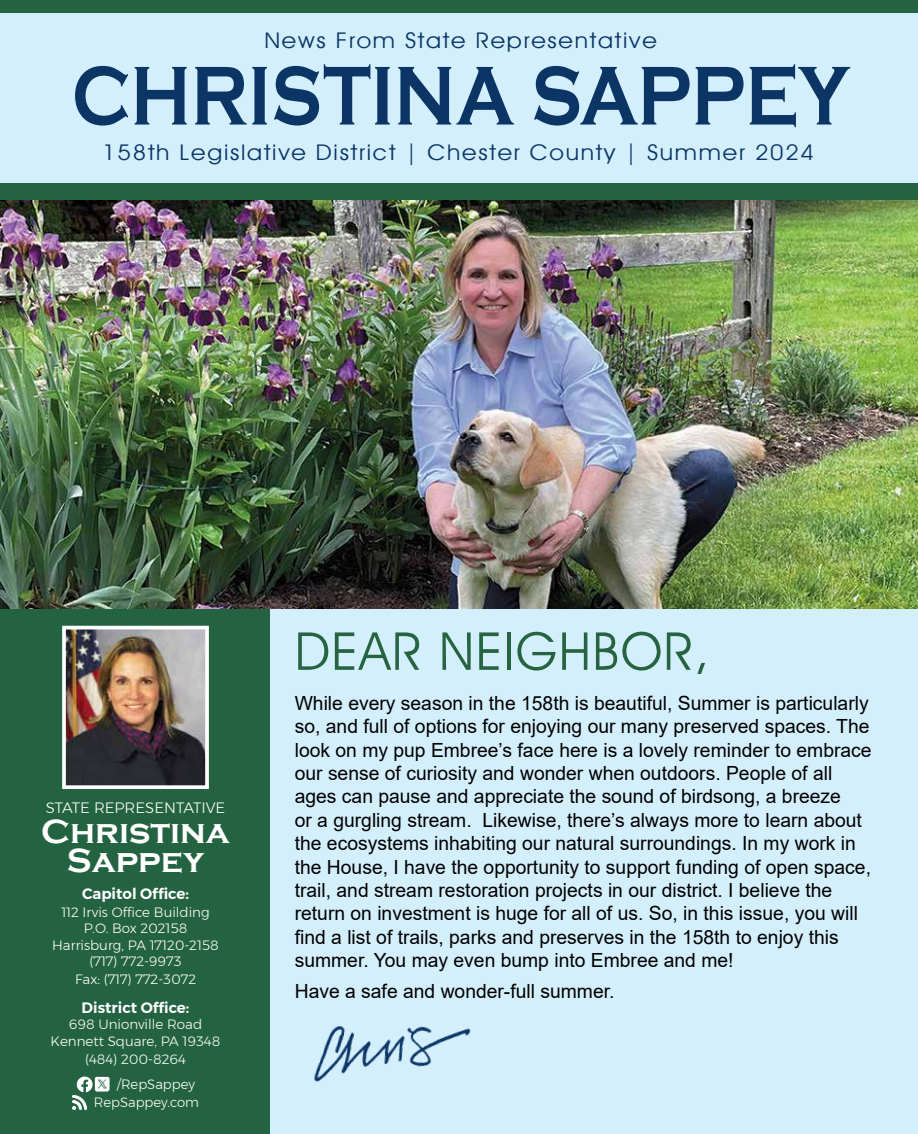
<style>
.page{position:relative;width:918px;height:1134px;background:#fff}
.page>*{position:absolute;margin:0;border:0;box-sizing:border-box;transform-origin:0 0}
.t1{font:700 86.4px "Copperplate Gothic";color:#0a3565;scale:.82 1}
.t2{font:52.5px "Avant Guard Regular SWFTE";letter-spacing:.03em;color:#266441}
.t3{font:700 34.5px/28.5px "Copperplate Gothic";color:#fff;text-align:center}
.t4{font:21.6px "Avant Guard Regular SWFTE";letter-spacing:.075em;color:#0a3565;scale:1.1 1}
.t5{font:19.5px/23.4px "Arial";color:#000}
.t6{font:600 15px "Montserrat";color:#fff}
.t7{font:300 15px "Montserrat";color:#fff}
.t8{font:300 13.5px/16.5px "Montserrat";color:#fff;text-align:center}
</style>
<div class="page">
<div style="left:0;top:0;width:918px;height:184px;background:#d4effc"></div>
<div style="left:269px;top:609px;width:649px;height:525px;background:#d4effc"></div>
<div style="left:0;top:405px;width:269px;height:729px;background:#236341"></div>
<img style="left:0;top:200px;width:918px;height:409px">
<div style="left:0;top:0;width:918px;height:12px;background:#236341"></div>
<img style="left:314px;top:1026px;width:157px;height:56px">
<div style="left:0;top:184px;width:918px;height:16px;background:#236341"></div>
<img style="left:94px;top:1076px;width:16px;height:16px">
<svg style="left:72px;top:1077px;width:21px;height:33px"></svg>
<img style="left:67px;top:631px;width:137px;height:153px">
<div style="left:62px;top:626px;width:147px;height:163px;border:4px solid #fff"></div>
<p class="t4" style="left:264px;top:27px;width:358px">News From State Representative</p>
<h1 class="t1" style="left:72px;top:48px;width:950px">CHRISTINA SAPPEY</h1>
<p class="t4" style="left:102px;top:139px;width:648px">158th Legislative District | Chester County | Summer 2024</p>
<p class="t7" style="left:46px;top:797px;width:181px">STATE REPRESENTATIVE</p>
<h3 class="t3" style="left:41px;top:818px;width:190px">Christina<br>Sappey</h3>
<p class="t6" style="left:82px;top:881px;width:108px">Capitol Office:</p>
<p class="t8" style="left:52px;top:903px;width:168px">112 Irvis Office Building<br>P.O. Box 202158<br>Harrisburg, PA 17120-2158 (717) 772-9973</p>
<p class="t8" style="left:75px;top:971px;width:123px">Fax: (717) 772-3072</p>
<p class="t6" style="left:82px;top:995px;width:109px">District Office:</p>
<p class="t8" style="left:51px;top:1016px;width:171px">698 Unionville Road<br>Kennett Square, PA 19348</p>
<p class="t8" style="left:117px;top:1046px;width:80px;line-height:25.5px;text-align:left;text-indent:-32px">(484) 200-8264 /RepSappey</p>
<p class="t8" style="left:94px;top:1094px;width:107px">RepSappey.com</p>
<h2 class="t2" style="left:295px;top:619px;width:416px">DEAR NEIGHBOR,</h2>
<p class="t5" style="left:295px;top:691px;width:578px">While every season in the 158th is beautiful, Summer is particularly so, and full of options for enjoying our many preserved spaces. The look on my pup Embree’s face here is a lovely reminder to embrace our sense of curiosity and wonder when outdoors. People of all ages can pause and appreciate the sound of birdsong, a breeze<br>or a gurgling stream. Likewise, there’s always more to learn about the ecosystems inhabiting our natural surroundings. In my work in the House, I have the opportunity to support funding of open space, trail, and stream restoration projects in our district. I believe the return on investment is huge for all of us. So, in this issue, you will find a list of trails, parks and preserves in the 158th to enjoy this summer. You may even bump into Embree and me!</p>
<p class="t5" style="left:295px;top:979px;width:321px">Have a safe and wonder-full summer.</p>
</div>
